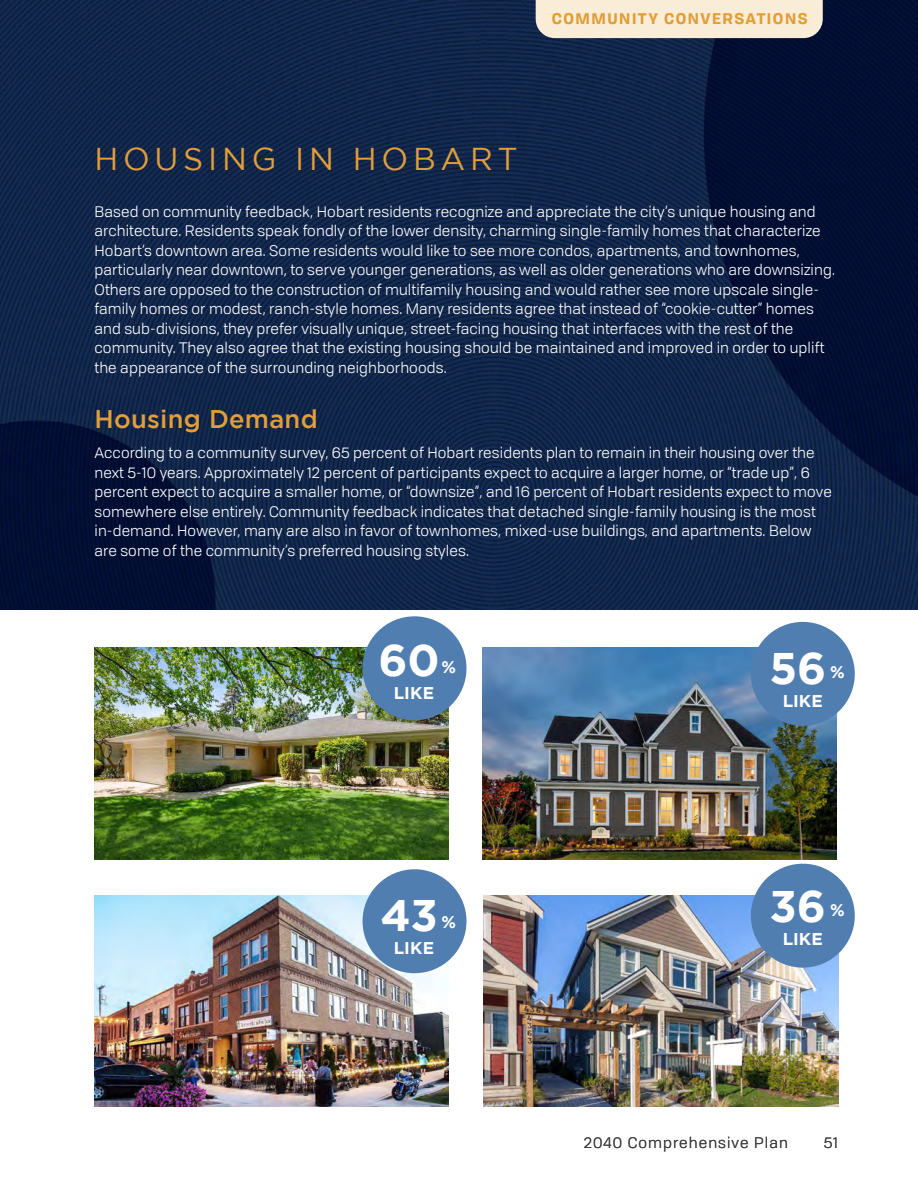
<style>
.page{position:relative;width:918px;height:1188px;background:#fff}
.page>*{position:absolute;margin:0;border:0;box-sizing:border-box;transform-origin:0 0}
.Headers{font:700 44.1px "Gotham";letter-spacing:-.005em;color:#fff}
.H3-Sidebar{font:31.5px "Gotham";letter-spacing:.15em;color:#e19e39}
.t1{font:500 25.5px "Gotham";letter-spacing:.01em;color:#e19e39}
.Headers-2{font:700 16.95px "Gotham";letter-spacing:.01em;color:#fff}
.Body_Text_-_Main{font:15px/19.5px "Tofino";letter-spacing:.01em;color:#fff}
.t2{font:15px "Tofino";letter-spacing:.075em;color:#3e3e3f}
.Body_Text_-_Main-2{font:700 15px "Tofino";letter-spacing:.1em;color:#e19e39}
</style>
<div class="page">
<img style="left:0;top:0;width:918px;height:609px">
<img style="left:94px;top:895px;width:355px;height:212px">
<img style="left:483px;top:648px;width:354px;height:212px">
<img style="left:484px;top:895px;width:354px;height:212px">
<img style="left:94px;top:648px;width:355px;height:212px">
<div style="left:536px;top:0;width:287px;height:38px;background:#f9edd8"></div>
<div style="left:363px;top:869px;width:104px;height:104px;background:#517eb1;border-radius:50%"></div>
<div style="left:363px;top:616px;width:104px;height:104px;background:#517eb1;border-radius:50%"></div>
<div style="left:751px;top:622px;width:104px;height:104px;background:#517eb1;border-radius:50%"></div>
<div style="left:751px;top:864px;width:104px;height:104px;background:#517eb1;border-radius:50%"></div>
<p class="Body_Text_-_Main-2" style="left:552px;top:7px;width:257px">COMMUNITY CONVERSATIONS</p>
<p class="H3-Sidebar" style="left:94px;top:142px;width:425px">HOUSING IN HOBART</p>
<p class="Body_Text_-_Main" style="left:94px;top:201px;width:742px">Based on community feedback, Hobart residents recognize and appreciate the city’s unique housing and architecture. Residents speak fondly of the lower density, charming single-family homes that characterize Hobart’s downtown area. Some residents would like to see more condos, apartments, and townhomes, particularly near downtown, to serve younger generations, as well as older generations who are downsizing.<br>Others are opposed to the construction of multifamily housing and would rather see more upscale single&shy;family homes or modest, ranch-style homes. Many residents agree that instead of “cookie-cutter” homes and sub-divisions, they prefer visually unique, street-facing housing that interfaces with the rest of the community. They also agree that the existing housing should be maintained and improved in order to uplift the appearance of the surrounding neighborhoods.</p>
<h3 class="t1" style="left:94px;top:404px;width:225px">Housing Demand</h3>
<p class="Body_Text_-_Main" style="left:94px;top:442px;width:739px">According to a community survey, 65 percent of Hobart residents plan to remain in their housing over the next 5-10 years. Approximately 12 percent of participants expect to acquire a larger home, or “trade up”, 6 percent expect to acquire a smaller home, or “downsize”, and 16 percent of Hobart residents expect to move somewhere else entirely. Community feedback indicates that detached single-family housing is the most in-demand. However, many are also in favor of townhomes, mixed-use buildings, and apartments. Below are some of the community’s preferred housing styles.</p>
<p class="Headers" style="left:379px;top:635px;width:63px">60</p>
<p class="Headers" style="left:769px;top:642px;width:58px">56</p>
<p class="Headers-2" style="left:442px;top:657px;width:16px">%</p>
<p class="Headers-2" style="left:830px;top:662px;width:16px">%</p>
<p class="Headers-2" style="left:394px;top:683px;width:42px">LIKE</p>
<p class="Headers" style="left:380px;top:890px;width:59px">43</p>
<p class="Headers-2" style="left:441px;top:912px;width:16px">%</p>
<p class="Headers-2" style="left:394px;top:938px;width:42px">LIKE</p>
<p class="Headers-2" style="left:783px;top:691px;width:42px">LIKE</p>
<p class="Headers" style="left:770px;top:881px;width:58px">36</p>
<p class="Headers-2" style="left:830px;top:900px;width:16px">%</p>
<p class="Headers-2" style="left:783px;top:929px;width:42px">LIKE</p>
<p class="t2" style="left:584px;top:1132px;width:205px">2040 Comprehensive Plan</p>
<p class="t2" style="left:824px;top:1132px;width:16px">51</p>
</div>
